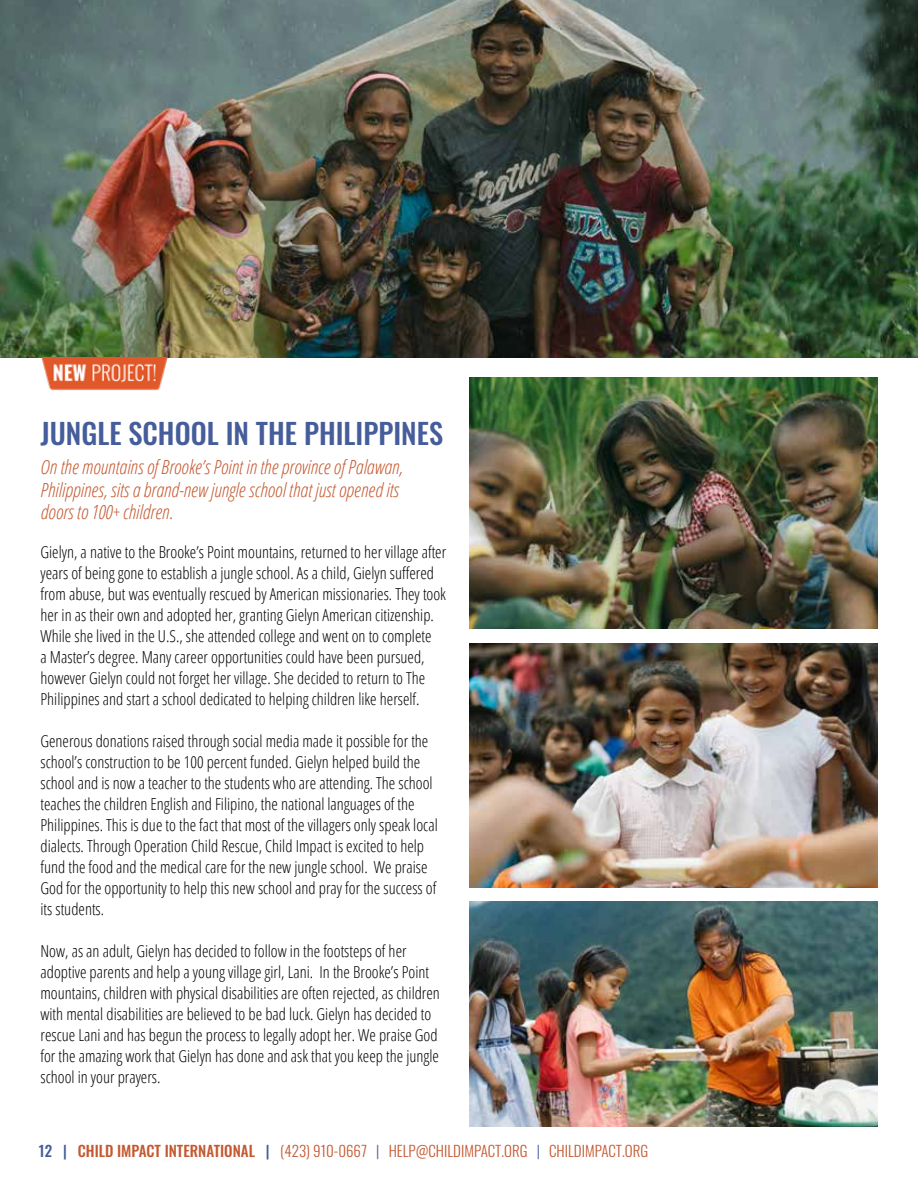
<style>
.page{position:relative;width:918px;height:1188px;background:#fff}
.page>*{position:absolute;margin:0;border:0;box-sizing:border-box;transform-origin:0 0}
.t1{font:500 28.5px "Oswald";color:#455d9a}
.t2{font:italic 300 condensed 19.5px/22.5px "Open Sans";color:#c45931}
.t3{font:300 condensed 16.5px/21px "Open Sans";color:#000}
.t4{font:300 15px "Oswald";color:#c45931}
.s1{font-weight:500;color:#455d9a}
.s2{font-weight:500}
.s3{color:#455d9a}
</style>
<div class="page">
<img style="left:0;top:0;width:918px;height:357px">
<img style="left:469px;top:378px;width:409px;height:251px">
<img style="left:469px;top:643px;width:409px;height:245px">
<img style="left:469px;top:902px;width:409px;height:224px">
<img style="left:40px;top:357px;width:129px;height:34px">
<h1 class="t1" style="left:40px;top:419px;width:404px">JUNGLE SCHOOL IN THE PHILIPPINES</h1>
<p class="t2" style="left:40px;top:455px;width:364px">On the mountains of Brooke’s Point in the province of Palawan,<br>Philippines, sits a brand-new jungle school that just opened its doors to 100+ children.</p>
<p class="t3" style="left:40px;top:540px;width:407px">Gielyn, a native to the Brooke’s Point mountains, returned to her village after years of being gone to establish a jungle school. As a child, Gielyn suffered from abuse, but was eventually rescued by American missionaries. They took her in as their own and adopted her, granting Gielyn American citizenship.<br>While she lived in the U.S., she attended college and went on to complete<br>a Master’s degree. Many career opportunities could have been pursued, however Gielyn could not forget her village. She decided to return to The Philippines and start a school dedicated to helping children like herself.</p>
<p class="t3" style="left:40px;top:730px;width:399px">Generous donations raised through social media made it possible for the school’s construction to be 100 percent funded. Gielyn helped build the school and is now a teacher to the students who are attending. The school teaches the children English and Filipino, the national languages of the Philippines. This is due to the fact that most of the villagers only speak local dialects. Through Operation Child Rescue, Child Impact is excited to help fund the food and the medical care for the new jungle school. We praise God for the opportunity to help this new school and pray for the success of its students.</p>
<p class="t3" style="left:40px;top:940px;width:401px">Now, as an adult, Gielyn has decided to follow in the footsteps of her adoptive parents and help a young village girl, Lani. In the Brooke’s Point mountains, children with physical disabilities are often rejected, as children with mental disabilities are believed to be bad luck. Gielyn has decided to rescue Lani and has begun the process to legally adopt her. We praise God for the amazing work that Gielyn has done and ask that you keep the jungle school in your prayers.</p>
<p class="t4" style="left:39px;top:1138px;width:611px"><span class="s1">12 |</span> <span class="s2">CHILD IMPACT INTERNATIONAL</span> <span class="s1">|</span> (423) 910-0667 <span class="s3">|</span> HELP@CHILDIMPACT.ORG <span class="s3">|</span> CHILDIMPACT.ORG</p>
</div>
